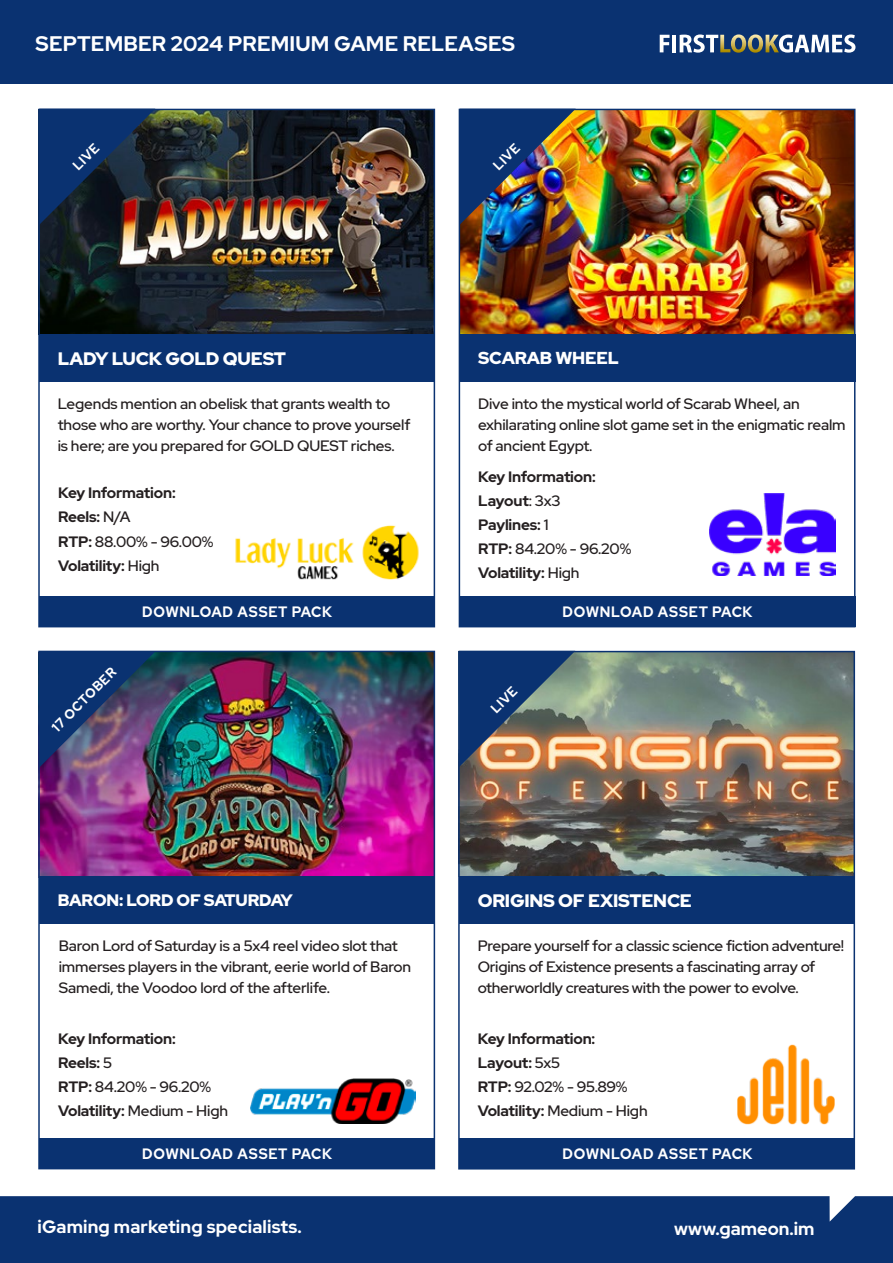
<style>
.page{position:relative;width:893px;height:1263px;background:#fff}
.page>*{position:absolute;margin:0;border:0;box-sizing:border-box;transform-origin:0 0}
.t1{font:700 21px "Red Hat Display";letter-spacing:.01em;color:#fff}
.t2{font:700 18px "Red Hat Display";letter-spacing:.01em;color:#fff}
.t3{font:900 18px "Red Hat Display";letter-spacing:-.01em;color:#fff}
.t4{font:900 17.25px "Red Hat Display";letter-spacing:-.01em;color:#fff}
.t5{font:900 16.5px "Red Hat Display";letter-spacing:-.01em;color:#fff}
.t6{font:500 15px/21px "Red Hat Display";letter-spacing:-.01em;color:#241f20}
.t7{font:700 15px/24px "Red Hat Display";letter-spacing:-.01em;color:#241f20}
.t8{font:700 15px "Red Hat Display";letter-spacing:.05em;color:#fff;scale:.95 1}
.t9{font:700 13.5px "Red Hat Display";color:#fff;scale:.95 1}
.s1{font-weight:500}
</style>
<div class="page">
<img style="left:235px;top:525px;width:183px;height:55px">
<div style="left:0;top:1196px;width:893px;height:67px;background:#0a3271"></div>
<div style="left:0;top:0;width:893px;height:84px;background:#0a3271"></div>
<svg style="left:660px;top:35px;width:9px;height:17px"></svg>
<hr style="left:672px;top:35px;width:4px;height:17px;background:#fff">
<svg style="left:680px;top:34px;width:175px;height:19px"></svg>
<img style="left:737px;top:1044px;width:97px;height:80px">
<img style="left:250px;top:1078px;width:165px;height:46px">
<img style="left:41px;top:112px;width:391px;height:222px">
<img style="left:41px;top:654px;width:391px;height:222px">
<div style="left:39px;top:596px;width:396px;height:31px;background:#0a3271"></div>
<div style="left:39px;top:334px;width:396px;height:48px;background:#0a3271"></div>
<div style="left:38px;top:109px;width:397px;height:518px;border:2px solid #0a3271"></div>
<div style="left:39px;top:1138px;width:396px;height:31px;background:#0a3271"></div>
<div style="left:39px;top:876px;width:396px;height:48px;background:#0a3271"></div>
<div style="left:38px;top:651px;width:397px;height:518px;border:2px solid #0a3271"></div>
<svg style="left:39px;top:109px;width:116px;height:116px;background:#14294c"></svg>
<img style="left:39px;top:651px;width:116px;height:116px">
<img style="left:462px;top:112px;width:390px;height:222px">
<div style="left:460px;top:596px;width:395px;height:31px;background:#0a3271"></div>
<div style="left:460px;top:334px;width:395px;height:48px;background:#0a3271"></div>
<div style="left:459px;top:109px;width:396px;height:518px;border:2px solid #0a3271"></div>
<img style="left:460px;top:109px;width:116px;height:116px">
<img style="left:461px;top:654px;width:391px;height:222px">
<div style="left:459px;top:1138px;width:396px;height:31px;background:#0a3271"></div>
<div style="left:459px;top:876px;width:396px;height:48px;background:#0a3271"></div>
<div style="left:458px;top:651px;width:397px;height:518px;border:2px solid #0a3271"></div>
<svg style="left:459px;top:651px;width:116px;height:116px;background:#586272"></svg>
<img style="left:709px;top:494px;width:126px;height:81px">
<h1 class="t1" style="left:36px;top:30px;width:481px">SEPTEMBER 2024 PREMIUM GAME RELEASES</h1>
<p class="t9" style="left:69px;top:162px;width:34px;rotate:-45deg">LIVE</p>
<p class="t9" style="left:489px;top:162px;width:34px;rotate:-45deg">LIVE</p>
<p class="t3" style="left:58px;top:347px;width:230px">LADY LUCK GOLD QUEST</p>
<p class="t6" style="left:58px;top:393px;width:354px">Legends mention an obelisk that grants wealth to those who are worthy. Your chance to prove yourself is here; are you prepared for GOLD QUEST riches.</p>
<p class="t7" style="left:58px;top:481px;width:157px">Key Information:<br>Reels: <span class="s1">N/A<br></span>RTP: <span class="s1">88.00% - 96.00%<br></span>Volatility: <span class="s1">High</span></p>
<p class="t9" style="left:48px;top:723px;width:90px;rotate:-45deg">17 OCTOBER</p>
<p class="t8" style="left:142px;top:602px;width:201px">DOWNLOAD ASSET PACK</p>
<p class="t5" style="left:58px;top:889px;width:237px">BARON: LORD OF SATURDAY</p>
<p class="t6" style="left:59px;top:935px;width:354px">Baron Lord of Saturday is a 5x4 reel video slot that immerses players in the vibrant, eerie world of Baron<br>Samedi, the Voodoo lord of the afterlife.</p>
<p class="t7" style="left:58px;top:1027px;width:171px">Key Information:<br>Reels: <span class="s1">5<br></span>RTP: <span class="s1">84.20% - 96.20%<br></span>Volatility: <span class="s1">Medium - High</span></p>
<p class="t4" style="left:478px;top:347px;width:142px">SCARAB WHEEL</p>
<p class="t6" style="left:478px;top:393px;width:369px">Dive into the mystical world of Scarab Wheel, an exhilarating online slot game set in the enigmatic realm of ancient Egypt.</p>
<p class="t7" style="left:478px;top:465px;width:155px">Key Information:<br>Layout<span class="s1">: 3x3<br></span>Paylines: <span class="s1">1<br></span>RTP: <span class="s1">84.20% - 96.20%<br></span>Volatility: <span class="s1">High</span></p>
<p class="t9" style="left:487px;top:704px;width:34px;rotate:-45deg">LIVE</p>
<p class="t8" style="left:563px;top:602px;width:201px">DOWNLOAD ASSET PACK</p>
<p class="t3" style="left:478px;top:889px;width:216px">ORIGINS OF EXISTENCE</p>
<p class="t6" style="left:478px;top:935px;width:368px">Prepare yourself for a classic science fiction adventure!<br>Origins of Existence presents a fascinating array of otherworldly creatures with the power to evolve.</p>
<p class="t7" style="left:478px;top:1026px;width:171px">Key Information:<br>Layout: <span class="s1">5x5<br></span>RTP: <span class="s1">92.02% - 95.89%<br></span>Volatility: <span class="s1">Medium - High</span></p>
<p class="t8" style="left:142px;top:1144px;width:201px">DOWNLOAD ASSET PACK</p>
<p class="t8" style="left:563px;top:1144px;width:201px">DOWNLOAD ASSET PACK</p>
<p class="t8" style="left:145px;top:1145px;width:201px">DOWNLOAD ASSET PACK</p>
<p class="t8" style="left:565px;top:1145px;width:201px">DOWNLOAD ASSET PACK</p>
<p class="t2" style="left:37px;top:1215px;width:266px">iGaming marketing specialists.</p>
<p class="t2" style="left:674px;top:1217px;width:142px">www.gameon.im</p>
</div>
